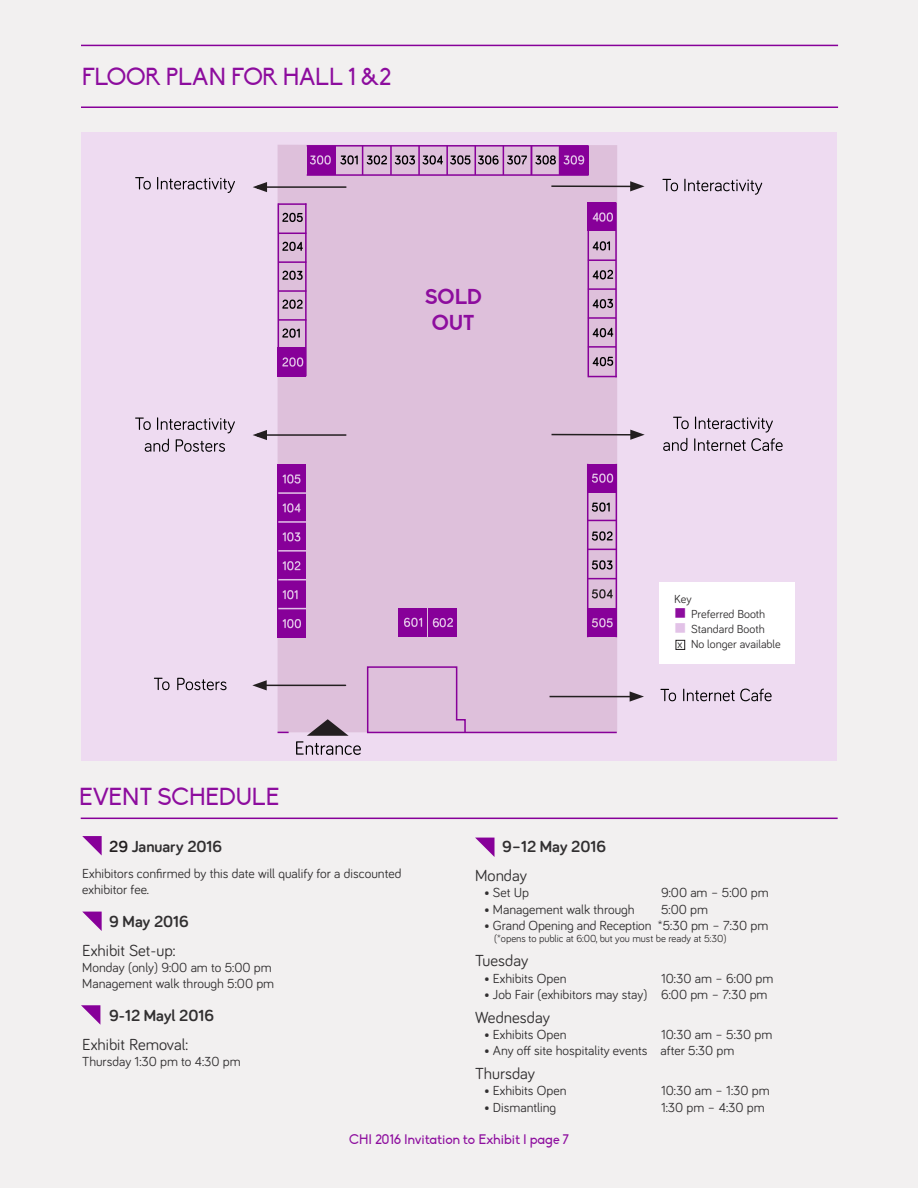
<style>
.page{position:relative;width:918px;height:1188px;background:#f2f0f0}
.page>*{position:absolute;margin:0;border:0;box-sizing:border-box;transform-origin:0 0}
.t1{font:24px "Biko";letter-spacing:-.01em;color:#8d0d9e}
.t2{font:700 21px "Biko";letter-spacing:-.01em;color:#8d0d9e}
.Small_Paragrapgh_Hea{font:16.5px "Bariol";color:#312f30}
.sub_head{font:700 16.5px "Bariol";color:#312f30}
.Small_Paragraph{font:13.5px/16.2px "Bariol";color:#312f30}
.t3{font:13.5px "Biko";color:#8d0d9e}
.Small_Paragraph-2{font:12px "Bariol";color:#312f30}
.Small_Paragraph-3{font:10.5px "Bariol";color:#312f30}
.s1{color:#231f20}
.s2{color:#8d0d9e}
.s3{color:#e2c2e7}
</style>
<div class="page">
<hr style="left:81px;top:45px;width:757px;height:1px;background:#870099">
<hr style="left:81px;top:106px;width:757px;height:2px;background:#870099">
<div style="left:81px;top:132px;width:756px;height:628px;background:#eedbf1"></div>
<div style="left:278px;top:145px;width:339px;height:587px;background:#dec0db"></div>
<div style="left:307px;top:146px;width:28px;height:28px;background:#870099"></div>
<div style="left:278px;top:464px;width:28px;height:173px;background:#870099"></div>
<div style="left:278px;top:347px;width:28px;height:29px;background:#870099"></div>
<div style="left:560px;top:146px;width:29px;height:29px;background:#870099"></div>
<div style="left:588px;top:202px;width:28px;height:29px;background:#870099"></div>
<div style="left:588px;top:609px;width:29px;height:28px;background:#870099"></div>
<div style="left:588px;top:464px;width:28px;height:28px;background:#870099"></div>
<svg style="left:82px;top:836px;width:20px;height:20px"></svg>
<svg style="left:82px;top:912px;width:20px;height:19px"></svg>
<svg style="left:475px;top:838px;width:20px;height:19px"></svg>
<svg style="left:81px;top:1005px;width:19px;height:19px"></svg>
<hr style="left:81px;top:818px;width:757px;height:1px;background:#870099">
<hr style="left:307px;top:145px;width:282px;height:2px;background:#870099">
<hr style="left:588px;top:259px;width:28px;height:2px;background:#870099">
<hr style="left:588px;top:288px;width:28px;height:2px;background:#870099">
<hr style="left:588px;top:317px;width:28px;height:2px;background:#870099">
<hr style="left:588px;top:346px;width:28px;height:2px;background:#870099">
<svg style="left:588px;top:520px;width:28px;height:1px"></svg>
<svg style="left:588px;top:549px;width:28px;height:1px"></svg>
<hr style="left:615px;top:202px;width:2px;height:175px;background:#870099">
<hr style="left:278px;top:203px;width:28px;height:2px;background:#870099">
<svg style="left:279px;top:233px;width:26px;height:1px"></svg>
<hr style="left:278px;top:261px;width:28px;height:2px;background:#870099">
<hr style="left:278px;top:290px;width:28px;height:2px;background:#870099">
<hr style="left:278px;top:319px;width:28px;height:2px;background:#870099">
<hr style="left:278px;top:492px;width:28px;height:2px;background:#e2c2e7">
<hr style="left:278px;top:521px;width:28px;height:2px;background:#e2c2e7">
<hr style="left:278px;top:550px;width:28px;height:2px;background:#e2c2e7">
<svg style="left:278px;top:579px;width:28px;height:1px"></svg>
<svg style="left:278px;top:608px;width:28px;height:1px"></svg>
<hr style="left:278px;top:203px;width:1px;height:173px;background:#870099">
<hr style="left:390px;top:146px;width:2px;height:29px;background:#870099">
<hr style="left:418px;top:146px;width:2px;height:29px;background:#870099">
<hr style="left:616px;top:464px;width:1px;height:173px;background:#870099">
<hr style="left:446px;top:146px;width:2px;height:29px;background:#870099">
<svg style="left:135px;top:418px;width:16px;height:12px"></svg>
<svg style="left:157px;top:417px;width:78px;height:16px"></svg>
<svg style="left:145px;top:439px;width:24px;height:13px"></svg>
<svg style="left:176px;top:439px;width:49px;height:13px"></svg>
<svg style="left:253px;top:430px;width:14px;height:10px"></svg>
<hr style="left:265px;top:434px;width:81px;height:2px;background:#231f20">
<svg style="left:282px;top:213px;width:21px;height:9px"></svg>
<svg style="left:282px;top:242px;width:21px;height:9px"></svg>
<svg style="left:282px;top:271px;width:21px;height:9px"></svg>
<svg style="left:282px;top:300px;width:21px;height:9px"></svg>
<svg style="left:282px;top:328px;width:18px;height:10px"></svg>
<svg style="left:282px;top:357px;width:21px;height:10px"></svg>
<hr style="left:367px;top:732px;width:250px;height:1px;background:#870099">
<svg style="left:593px;top:270px;width:20px;height:9px"></svg>
<svg style="left:593px;top:299px;width:20px;height:9px"></svg>
<svg style="left:593px;top:328px;width:20px;height:9px"></svg>
<svg style="left:593px;top:357px;width:20px;height:9px"></svg>
<svg style="left:592px;top:474px;width:21px;height:9px"></svg>
<svg style="left:592px;top:502px;width:18px;height:10px"></svg>
<svg style="left:592px;top:531px;width:21px;height:10px"></svg>
<svg style="left:592px;top:560px;width:21px;height:10px"></svg>
<svg style="left:592px;top:589px;width:21px;height:9px"></svg>
<svg style="left:592px;top:618px;width:21px;height:9px"></svg>
<svg style="left:296px;top:666px;width:171px;height:89px"></svg>
<svg style="left:283px;top:474px;width:18px;height:10px"></svg>
<svg style="left:283px;top:503px;width:18px;height:10px"></svg>
<svg style="left:283px;top:532px;width:17px;height:9px"></svg>
<svg style="left:283px;top:561px;width:18px;height:9px"></svg>
<svg style="left:283px;top:590px;width:15px;height:9px"></svg>
<svg style="left:283px;top:619px;width:18px;height:9px"></svg>
<svg style="left:310px;top:155px;width:21px;height:10px"></svg>
<svg style="left:340px;top:146px;width:47px;height:28px"></svg>
<svg style="left:395px;top:155px;width:20px;height:10px"></svg>
<svg style="left:422px;top:155px;width:21px;height:10px"></svg>
<svg style="left:450px;top:146px;width:134px;height:28px"></svg>
<svg style="left:663px;top:417px;width:120px;height:34px"></svg>
<svg style="left:630px;top:429px;width:14px;height:11px"></svg>
<hr style="left:552px;top:434px;width:80px;height:2px;background:#231f20">
<svg style="left:135px;top:177px;width:16px;height:13px"></svg>
<svg style="left:157px;top:177px;width:78px;height:16px"></svg>
<svg style="left:253px;top:182px;width:15px;height:10px"></svg>
<hr style="left:265px;top:186px;width:81px;height:2px;background:#231f20">
<svg style="left:662px;top:179px;width:16px;height:12px"></svg>
<svg style="left:684px;top:179px;width:78px;height:16px"></svg>
<svg style="left:629px;top:181px;width:15px;height:11px"></svg>
<hr style="left:551px;top:185px;width:81px;height:2px;background:#231f20">
<svg style="left:588px;top:578px;width:28px;height:1px"></svg>
<hr style="left:307px;top:174px;width:282px;height:2px;background:#870099">
<hr style="left:305px;top:203px;width:2px;height:173px;background:#870099">
<hr style="left:587px;top:464px;width:1px;height:173px;background:#870099">
<hr style="left:588px;top:202px;width:1px;height:175px;background:#870099">
<svg style="left:154px;top:678px;width:16px;height:12px"></svg>
<svg style="left:177px;top:678px;width:50px;height:12px"></svg>
<svg style="left:253px;top:680px;width:15px;height:11px"></svg>
<hr style="left:265px;top:685px;width:81px;height:1px;background:#231f20">
<svg style="left:660px;top:689px;width:16px;height:12px"></svg>
<svg style="left:683px;top:689px;width:89px;height:12px"></svg>
<svg style="left:628px;top:691px;width:15px;height:11px"></svg>
<hr style="left:550px;top:696px;width:81px;height:1px;background:#231f20">
<div style="left:659px;top:582px;width:135px;height:82px;background:#fff"></div>
<div style="left:676px;top:640px;width:9px;height:10px;border:1px solid #231f20"></div>
<svg style="left:589px;top:376px;width:26px;height:1px"></svg>
<svg style="left:593px;top:212px;width:20px;height:10px"></svg>
<svg style="left:593px;top:241px;width:17px;height:10px"></svg>
<div style="left:399px;top:608px;width:28px;height:28px;background:#870099"></div>
<div style="left:429px;top:608px;width:28px;height:29px;background:#870099"></div>
<svg style="left:404px;top:618px;width:18px;height:9px"></svg>
<svg style="left:433px;top:618px;width:20px;height:9px"></svg>
<p class="t1" style="left:82px;top:63px;width:311px">FLOOR PLAN FOR HALL 1 &amp;2</p>
<p class="t2" style="left:425px;top:284px;width:59px">SOLD</p>
<p class="t2" style="left:432px;top:310px;width:44px">OUT</p>
<p class="t1" style="left:79px;top:783px;width:202px">EVENT SCHEDULE</p>
<p class="sub_head" style="left:109px;top:835px;width:114px"><span class="s1">29</span> January 2016</p>
<p class="Small_Paragraph" style="left:82px;top:865px;width:321px">Exhibitors confirmed by this date will qualify for a discounted exhibitor fee.</p>
<p class="sub_head" style="left:109px;top:910px;width:81px">9 May 2016</p>
<p class="Small_Paragrapgh_Hea" style="left:82px;top:939px;width:95px">Exhibit Set-up:</p>
<p class="Small_Paragraph" style="left:82px;top:959px;width:191px">Monday (only) 9:00 am to 5:00 pm</p>
<p class="Small_Paragraph" style="left:82px;top:975px;width:193px">Management walk through 5:00 pm</p>
<p class="sub_head" style="left:109px;top:1004px;width:106px">9-12 Mayl 2016</p>
<p class="Small_Paragrapgh_Hea" style="left:82px;top:1033px;width:107px">Exhibit Removal:</p>
<p class="Small_Paragraph" style="left:82px;top:1053px;width:160px">Thursday 1:30 pm to 4:30 pm</p>
<p class="Small_Paragraph-2" style="left:674px;top:591px;width:19px">Key</p>
<p class="Small_Paragraph-2" style="left:674px;top:606px;width:93px"><span class="s2">■</span> Preferred Booth</p>
<p class="Small_Paragraph-2" style="left:674px;top:621px;width:92px"><span class="s3">■</span> Standard Booth</p>
<p class="Small_Paragraph-2" style="left:678px;top:636px;width:105px">x No longer available</p>
<p class="sub_head" style="left:502px;top:835px;width:105px">9–12 May 2016</p>
<p class="Small_Paragrapgh_Hea" style="left:475px;top:865px;width:54px">Monday</p>
<p class="Small_Paragraph" style="left:484px;top:884px;width:46px">• Set Up</p>
<p class="Small_Paragraph" style="left:661px;top:884px;width:109px">9:00 am – 5:00 pm</p>
<p class="Small_Paragraph" style="left:484px;top:900px;width:152px">• Management walk through</p>
<p class="Small_Paragraph" style="left:661px;top:900px;width:48px">5:00 pm</p>
<p class="Small_Paragraph" style="left:484px;top:917px;width:286px">• Grand Opening and Reception *5:30 pm – 7:30 pm</p>
<p class="Small_Paragraph-3" style="left:494px;top:932px;width:234px">(*opens to public at 6:00, but you must be ready at 5:30)</p>
<p class="Small_Paragrapgh_Hea" style="left:475px;top:950px;width:55px">Tuesday</p>
<p class="Small_Paragraph" style="left:484px;top:969px;width:84px">• Exhibits Open</p>
<p class="Small_Paragraph" style="left:661px;top:969px;width:114px">10:30 am – 6:00 pm</p>
<p class="Small_Paragraph" style="left:484px;top:986px;width:285px">• Job Fair (exhibitors may stay) 6:00 pm – 7:30 pm</p>
<p class="Small_Paragrapgh_Hea" style="left:475px;top:1006px;width:77px">Wednesday</p>
<p class="Small_Paragraph" style="left:484px;top:1026px;width:84px">• Exhibits Open</p>
<p class="Small_Paragraph" style="left:661px;top:1026px;width:113px">10:30 am – 5:30 pm</p>
<p class="Small_Paragraph" style="left:484px;top:1042px;width:252px">• Any off site hospitality events after 5:30 pm</p>
<p class="Small_Paragrapgh_Hea" style="left:475px;top:1063px;width:62px">Thursday</p>
<p class="Small_Paragraph" style="left:484px;top:1082px;width:84px">• Exhibits Open</p>
<p class="Small_Paragraph" style="left:661px;top:1082px;width:110px">10:30 am – 1:30 pm</p>
<p class="Small_Paragraph" style="left:484px;top:1098px;width:74px">• Dismantling</p>
<p class="Small_Paragraph" style="left:661px;top:1098px;width:105px">1:30 pm – 4:30 pm</p>
<p class="t3" style="left:349px;top:1132px;width:221px">CHI 2016 Invitation to Exhibit I page 7</p>
</div>
